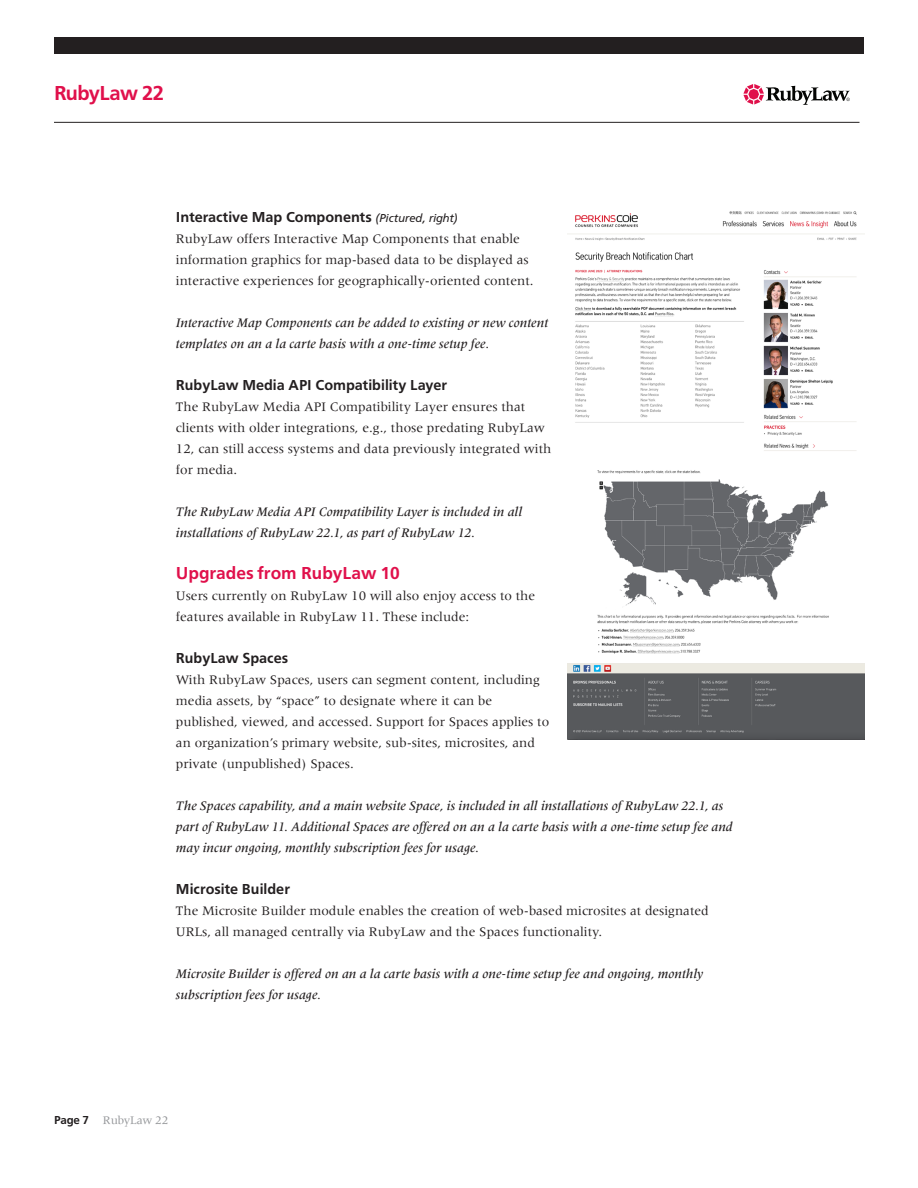
<style>
.page{position:relative;width:918px;height:1188px;background:#fff}
.page>*{position:absolute;margin:0;border:0;box-sizing:border-box;transform-origin:0 0}
.Chapter_title{font:700 21px "Carto Gothic Std";letter-spacing:-.03em;color:#e0104b}
.Body{font:700 18px "Carto Gothic Std";color:#e0104b}
.Body-2{font:700 15px "Carto Gothic Std";color:#231f20}
.Body-3{font:13.5px/21px "Meridien LT Std";color:#231f20}
.Body-4{font:italic 500 13.5px/21px "Meridien LT Std";letter-spacing:.01em;color:#231f20}
.t1{font:12px "Meridien LT Std";letter-spacing:-.02em;color:#939598}
.s1{font-weight:400;font-style:italic;font-size:12px}
.s2{font-family:"Carto Gothic Std";font-weight:700;color:#231f20}
</style>
<div class="page">
<div style="left:54px;top:38px;width:810px;height:16px;background:#231f20"></div>
<hr style="left:54px;top:122px;width:806px;height:1px;background:#231f20">
<svg style="left:743px;top:84px;width:107px;height:21px"></svg>
<img style="left:567px;top:211px;width:298px;height:529px">
<p class="Chapter_title" style="left:54px;top:81px;width:112px">RubyLaw 22</p>
<p class="Body-2" style="left:176px;top:208px;width:283px">Interactive Map Components <span class="s1">(Pictured, right)</span></p>
<p class="Body-3" style="left:176px;top:228px;width:359px">RubyLaw offers Interactive Map Components that enable information graphics for map-based data to be displayed as interactive experiences for geographically-oriented content.</p>
<p class="Body-4" style="left:176px;top:312px;width:374px">Interactive Map Components can be added to existing or new content templates on an a la carte basis with a one-time setup fee.</p>
<p class="Body-2" style="left:176px;top:376px;width:273px">RubyLaw Media API Compatibility Layer</p>
<p class="Body-3" style="left:176px;top:396px;width:377px">The RubyLaw Media API Compatibility Layer ensures that clients with older integrations, e.g., those predating RubyLaw 12, can still access systems and data previously integrated with for media.</p>
<p class="Body-4" style="left:176px;top:501px;width:348px">The RubyLaw Media API Compatibility Layer is included in all installations of RubyLaw 22.1, as part of RubyLaw 12.</p>
<p class="Body" style="left:176px;top:563px;width:225px">Upgrades from RubyLaw 10</p>
<p class="Body-3" style="left:176px;top:585px;width:361px">Users currently on RubyLaw 10 will also enjoy access to the features available in RubyLaw 11. These include:</p>
<p class="Body-2" style="left:176px;top:649px;width:114px">RubyLaw Spaces</p>
<p class="Body-3" style="left:176px;top:669px;width:375px">With RubyLaw Spaces, users can segment content, including media assets, by “space” to designate where it can be published, viewed, and accessed. Support for Spaces applies to an organization’s primary website, sub-sites, microsites, and private (unpublished) Spaces.</p>
<p class="Body-4" style="left:176px;top:795px;width:558px">The Spaces capability, and a main website Space, is included in all installations of RubyLaw 22.1, as part of RubyLaw 11. Additional Spaces are offered on an a la carte basis with a one-time setup fee and may incur ongoing, monthly subscription fees for usage.</p>
<p class="Body-2" style="left:176px;top:880px;width:116px">Microsite Builder</p>
<p class="Body-3" style="left:176px;top:900px;width:534px">The Microsite Builder module enables the creation of web-based microsites at designated<br>URLs, all managed centrally via RubyLaw and the Spaces functionality.</p>
<p class="Body-4" style="left:176px;top:963px;width:529px">Microsite Builder is offered on an a la carte basis with a one-time setup fee and ongoing, monthly subscription fees for usage.</p>
<p class="t1" style="left:54px;top:1113px;width:116px"><span class="s2">Page 7</span> RubyLaw 22</p>
</div>
